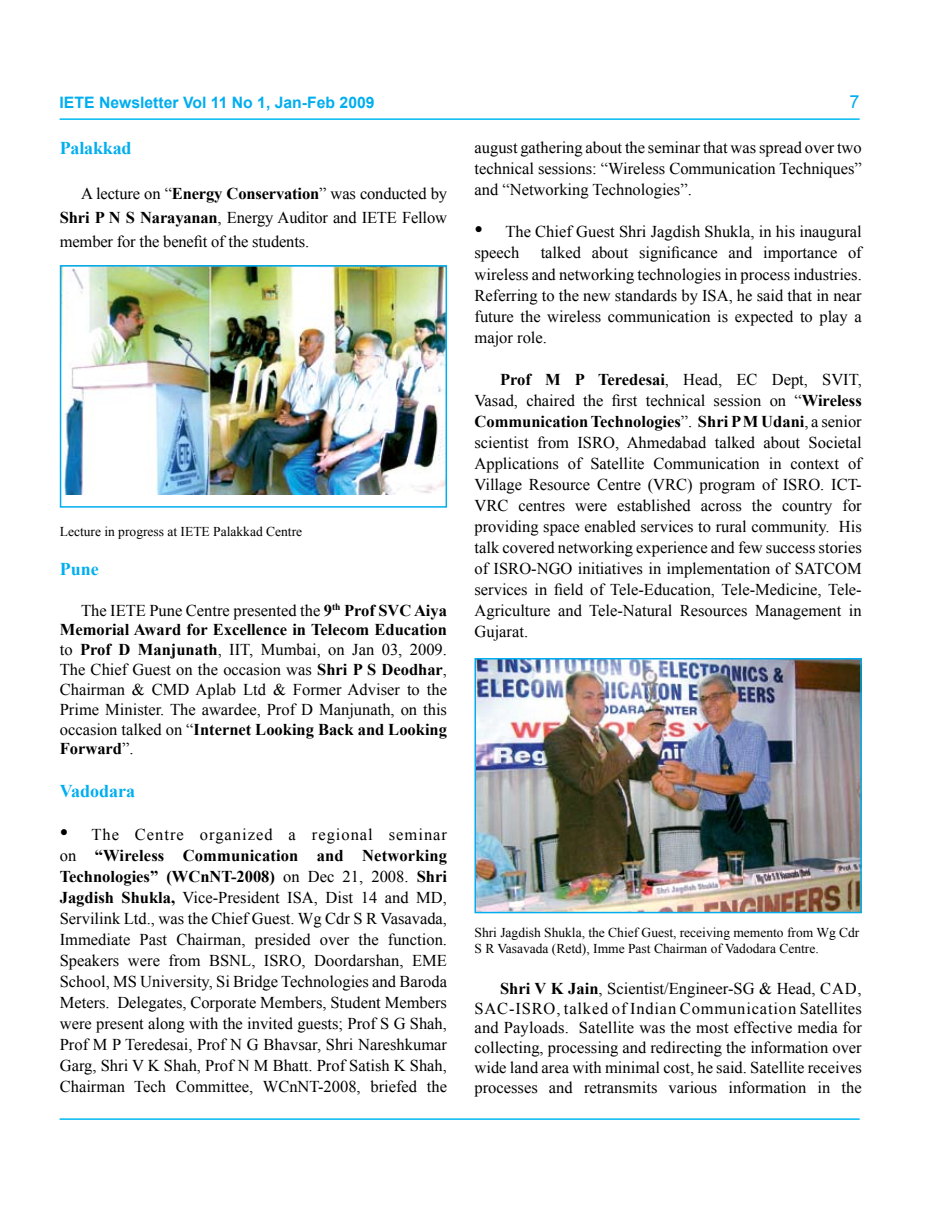
<style>
.page{position:relative;width:932px;height:1217px;background:#fff}
.page>*{position:absolute;margin:0;border:0;box-sizing:border-box;transform-origin:0 0}
.t1{font:700 18px "Times New Roman";color:#00aeef}
.t2{font:18px "Arial";color:#00aeef}
.t3{font:16.5px/21px "Times New Roman";color:#000;text-align:justify}
.t4{font:700 15.75px "Arial";color:#00aeef}
.t5{font:13.5px/16.2px "Times New Roman";color:#000}
.s1{font-weight:700}
.s2{font-size:24px}
</style>
<div class="page">
<img style="left:477px;top:660px;width:381px;height:250px">
<div style="left:474px;top:657px;width:387px;height:256px;border:2px solid #00aeef"></div>
<img style="left:63px;top:268px;width:381px;height:227px">
<div style="left:60px;top:265px;width:387px;height:242px;border:2px solid #00aeef"></div>
<hr style="left:60px;top:118px;width:799px;height:2px;background:#00b9f2">
<hr style="left:60px;top:1118px;width:799px;height:1px;background:#00b9f2">
<p class="t4" style="left:60px;top:92px;width:316px">IETE Newsletter Vol 11 No 1, Jan-Feb 2009</p>
<p class="t2" style="left:849px;top:90px;width:12px">7</p>
<p class="t1" style="left:60px;top:135px;width:73px">Palakkad</p>
<p class="t3" style="left:60px;top:181px;width:388px;line-height:24px;text-indent:21px">A lecture on “<span class="s1">Energy Conservation</span>” was conducted by <span class="s1">Shri P N S Narayanan</span>, Energy Auditor and IETE Fellow member for the benefit of the students.</p>
<p class="t3" style="left:474px;top:137px;width:388px">august gathering about the seminar that was spread over two technical sessions: “Wireless Communication Techniques” and “Networking Technologies”.</p>
<p class="t3" style="left:474px;top:221px;width:388px"><span class="s2">•</span> The Chief Guest Shri Jagdish Shukla, in his inaugural speech</p>
<p class="t3" style="left:474px;top:242px;width:388px;text-indent:66px">talked about significance and importance of wireless and networking technologies in process industries.<br>Referring to the new standards by ISA, he said that in near future the wireless communication is expected to play a major role.</p>
<p class="t3" style="left:474px;top:368px;width:388px;text-indent:26px"><span class="s1">Prof M P Teredesai</span>, Head, EC Dept, SVIT, Vasad, chaired the first technical session on “<span class="s1">Wireless Communication Technologies</span>”. <span class="s1">Shri P M Udani</span>, a senior scientist from ISRO, Ahmedabad talked about Societal Applications of Satellite Communication in context of Village Resource Centre (VRC) program of ISRO. ICT-VRC centres were established across the country for providing space enabled services to rural community. His talk covered networking experience and few success stories of ISRO-NGO initiatives in implementation of SATCOM services in field of Tele-Education, Tele-Medicine, Tele-Agriculture and Tele-Natural Resources Management in Gujarat.</p>
<p class="t5" style="left:60px;top:523px;width:244px">Lecture in progress at IETE Palakkad Centre</p>
<p class="t1" style="left:60px;top:556px;width:41px">Pune</p>
<p class="t3" style="left:60px;top:600px;width:388px;line-height:19.8px;text-indent:21px">The IETE Pune Centre presented the <span class="s1">9</span><sup>th</sup> <span class="s1">Prof SVC Aiya Memorial Award for Excellence in Telecom Education </span>to <span class="s1">Prof D Manjunath</span>, IIT, Mumbai, on Jan 03, 2009.<br>The Chief Guest on the occasion was <span class="s1">Shri P S Deodhar</span>, Chairman &amp; CMD Aplab Ltd &amp; Former Adviser to the Prime Minister. The awardee, Prof D Manjunath, on this occasion talked on “<span class="s1">Internet Looking Back and Looking Forward</span>”.</p>
<p class="t1" style="left:60px;top:778px;width:77px">Vadodara</p>
<p class="t3" style="left:60px;top:823px;width:388px"><span class="s2">•</span> The Centre organized a regional seminar on <span class="s1">“Wireless Communication and Networking Technologies” (WCnNT-2008)</span> on Dec 21, 2008. <span class="s1">Shri Jagdish Shukla,</span> Vice-President ISA, Dist 14 and MD, Servilink Ltd., was the Chief Guest. Wg Cdr S R Vasavada, Immediate Past Chairman, presided over the function.<br>Speakers were from BSNL, ISRO, Doordarshan, EME School, MS University, Si Bridge Technologies and Baroda Meters. Delegates, Corporate Members, Student Members were present along with the invited guests; Prof S G Shah, Prof M P Teredesai, Prof N G Bhavsar, Shri Nareshkumar Garg, Shri V K Shah, Prof N M Bhatt. Prof Satish K Shah, Chairman Tech Committee, WCnNT-2008, briefed the</p>
<p class="t5" style="left:474px;top:923px;width:386px">Shri Jagdish Shukla, the Chief Guest, receiving memento from Wg Cdr<br>S R Vasavada (Retd), Imme Past Chairman of Vadodara Centre.</p>
<p class="t3" style="left:474px;top:977px;width:389px;line-height:19.8px;text-indent:26px"><span class="s1">Shri V K Jain</span>, Scientist/Engineer-SG &amp; Head, CAD, SAC-ISRO, talked of Indian Communication Satellites and Payloads. Satellite was the most effective media for collecting, processing and redirecting the information over wide land area with minimal cost, he said. Satellite receives processes and retransmits various information in the</p>
</div>
